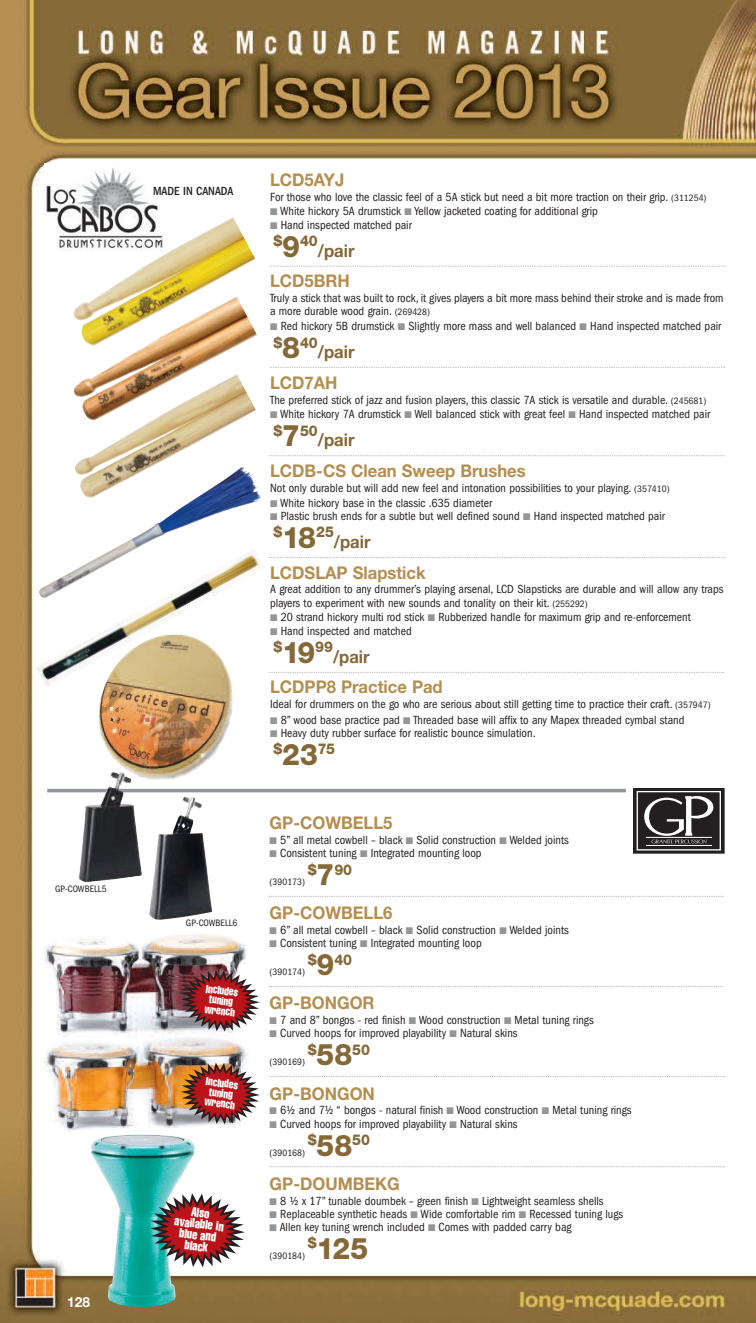
<style>
.page{position:relative;width:756px;height:1323px;background:#fff}
.page>*{position:absolute;margin:0;border:0;box-sizing:border-box;transform-origin:0 0}
.t1{font:800 29.75px "Helvetica Neue";color:#846838;scale:.95 1}
.t2{font:700 17.5px "Helvetica Neue";color:#b38e4f;scale:.95 1}
.t3{font:700 17.5px "Helvetica Neue";color:#846838;scale:.95 1}
.t4{font:800 14.88px "Helvetica Neue";color:#846838;scale:.95 1}
.t5{font:700 14px "Helvetica Neue";color:#fff}
.t6{font:extra-condensed 12.95px/11.4px "Helvetica";color:#fff;text-align:center;scale:.95 1}
.t7{font:condensed 12.25px/13.1px "Franklin Gothic";color:#231f20}
.t8{font:500 condensed 12.25px "Franklin Gothic";color:#231f20}
.t9{font:extra-condensed 11.55px/10.2px "Helvetica";color:#fff;scale:.95 1}
.t10{font:condensed 9.62px "Franklin Gothic";color:#231f20}
.s1{font-size:9.62px}
.s2{color:#939598}
.s3{font-size:29.75px}
</style>
<div class="page">
<img style="left:0;top:0;width:756px;height:1323px">
<img style="left:39px;top:467px;width:223px;height:81px">
<img style="left:45px;top:163px;width:119px;height:89px">
<hr style="left:47px;top:789px;width:579px;height:3px;background:#939598">
<svg style="left:269px;top:266px;width:456px;height:1px"></svg>
<svg style="left:269px;top:367px;width:456px;height:1px"></svg>
<svg style="left:269px;top:455px;width:456px;height:1px"></svg>
<svg style="left:36px;top:548px;width:689px;height:140px"></svg>
<svg style="left:269px;top:896px;width:455px;height:1px"></svg>
<svg style="left:269px;top:986px;width:455px;height:1px"></svg>
<svg style="left:270px;top:1076px;width:455px;height:1px"></svg>
<svg style="left:269px;top:1166px;width:456px;height:1px"></svg>
<img style="left:129px;top:770px;width:66px;height:10px">
<img style="left:191px;top:932px;width:58px;height:38px">
<img style="left:41px;top:1054px;width:99px;height:79px">
<div style="left:633px;top:787px;width:98px;height:67px;background:linear-gradient(to bottom,#fff,#fff)"></div>
<div style="left:633px;top:788px;width:91px;height:65px;background:#231f20"></div>
<div style="left:637px;top:791px;width:84px;height:60px;border:1px solid #fff"></div>
<svg style="left:644px;top:796px;width:69px;height:47px"></svg>
<hr style="left:646px;top:837px;width:66px;height:1px;background:#fff">
<hr style="left:646px;top:845px;width:66px;height:1px;background:#fff">
<img style="left:73px;top:217px;width:183px;height:129px">
<img style="left:74px;top:290px;width:189px;height:131px">
<img style="left:80px;top:374px;width:177px;height:124px">
<img style="left:91px;top:1135px;width:104px;height:172px">
<img style="left:119px;top:772px;width:13px;height:25px">
<img style="left:149px;top:797px;width:63px;height:123px">
<svg style="left:181px;top:970px;width:79px;height:62px"></svg>
<svg style="left:181px;top:1062px;width:79px;height:62px;background:#aa5d55"></svg>
<svg style="left:150px;top:1193px;width:95px;height:74px"></svg>
<p class="t10" style="left:55px;top:886px;width:53px">GP-COWBELL5</p>
<p class="t5" style="left:67px;top:1297px;width:24px">128</p>
<p class="t8" style="left:153px;top:187px;width:82px">MADE IN CANADA</p>
<p class="t10" style="left:186px;top:920px;width:53px">GP-COWBELL6</p>
<p class="t9" style="left:207px;top:984px;width:36px;rotate:7deg">Includes tuning wrench</p>
<p class="t9" style="left:207px;top:1077px;width:36px;rotate:7deg">Includes tuning wrench</p>
<p class="t6" style="left:176px;top:1205px;width:54px;rotate:7deg">Also available in blue and black</p>
<h2 class="t2" style="left:270px;top:173px;width:80px">LCD5AYJ</h2>
<p class="t7" style="left:270px;top:191px;width:438px">For those who love the classic feel of a 5A stick but need a bit more traction on their grip. <span class="s1">(311254)</span></p>
<p class="t7" style="left:270px;top:206px;width:329px"><span class="s2">■</span> White hickory 5A drumstick <span class="s2">■</span> Yellow jacketed coating for additional grip</p>
<p class="t7" style="left:270px;top:219px;width:143px"><span class="s2">■</span> Hand inspected matched pair</p>
<p class="t4" style="left:273px;top:235px;width:48px">$<span class="s3">9</span>40</p>
<h2 class="t3" style="left:318px;top:244px;width:40px">/pair</h2>
<h2 class="t2" style="left:270px;top:275px;width:85px">LCD5BRH</h2>
<p class="t7" style="left:270px;top:292px;width:455px">Truly a stick that was built to rock, it gives players a bit more mass behind their stroke and is made from a more durable wood grain. <span class="s1">(269428)</span></p>
<p class="t7" style="left:270px;top:320px;width:453px"><span class="s2">■</span> Red hickory 5B drumstick <span class="s2">■</span> Slightly more mass and well balanced <span class="s2">■</span> Hand inspected matched pair</p>
<p class="t4" style="left:273px;top:337px;width:48px">$<span class="s3">8</span>40</p>
<h2 class="t3" style="left:318px;top:346px;width:40px">/pair</h2>
<h2 class="t2" style="left:270px;top:376px;width:72px">LCD7AH</h2>
<p class="t7" style="left:270px;top:394px;width:438px">The preferred stick of jazz and fusion players, this classic 7A stick is versatile and durable. <span class="s1">(245681)</span></p>
<p class="t7" style="left:270px;top:409px;width:442px"><span class="s2">■</span> White hickory 7A drumstick <span class="s2">■</span> Well balanced stick with great feel <span class="s2">■</span> Hand inspected matched pair</p>
<p class="t4" style="left:273px;top:425px;width:48px">$<span class="s3">7</span>50</p>
<h2 class="t3" style="left:318px;top:434px;width:40px">/pair</h2>
<h2 class="t2" style="left:270px;top:465px;width:271px">LCDB-CS Clean Sweep Brushes</h2>
<p class="t7" style="left:270px;top:482px;width:401px">Not only durable but will add new feel and intonation possibilities to your playing. <span class="s1">(357410)</span></p>
<p class="t7" style="left:270px;top:497px;width:224px"><span class="s2">■</span> White hickory base in the classic .635 diameter</p>
<p class="t7" style="left:270px;top:510px;width:396px"><span class="s2">■</span> Plastic brush ends for a subtle but well defined sound <span class="s2">■</span> Hand inspected matched pair</p>
<p class="t4" style="left:273px;top:527px;width:65px">$<span class="s3">18</span>25</p>
<h2 class="t3" style="left:334px;top:535px;width:40px">/pair</h2>
<h2 class="t2" style="left:270px;top:566px;width:165px">LCDSLAP Slapstick</h2>
<p class="t7" style="left:270px;top:584px;width:455px">A great addition to any drummer’s playing arsenal, LCD Slapsticks are durable and will allow any traps players to experiment with new sounds and tonality on their kit. <span class="s1">(255292)</span></p>
<p class="t7" style="left:270px;top:612px;width:422px"><span class="s2">■</span> 20 strand hickory multi rod stick <span class="s2">■</span> Rubberized handle for maximum grip and re-enforcement</p>
<p class="t7" style="left:270px;top:625px;width:143px"><span class="s2">■</span> Hand inspected and matched</p>
<p class="t4" style="left:273px;top:641px;width:64px">$<span class="s3">19</span>99</p>
<h2 class="t3" style="left:333px;top:650px;width:40px">/pair</h2>
<h2 class="t2" style="left:270px;top:681px;width:183px">LCDPP8 Practice Pad</h2>
<p class="t7" style="left:270px;top:698px;width:442px">Ideal for drummers on the go who are serious about still getting time to practice their craft. <span class="s1">(357947)</span></p>
<p class="t7" style="left:270px;top:714px;width:416px"><span class="s2">■</span> 8” wood base practice pad <span class="s2">■</span> Threaded base will affix to any Mapex threaded cymbal stand</p>
<p class="t7" style="left:270px;top:727px;width:267px"><span class="s2">■</span> Heavy duty rubber surface for realistic bounce simulation.</p>
<p class="t4" style="left:273px;top:744px;width:66px">$<span class="s3">23</span>75</p>
<h2 class="t2" style="left:270px;top:817px;width:131px">GP-COWBELL5</h2>
<p class="t7" style="left:270px;top:834px;width:301px"><span class="s2">■</span> 5” all metal cowbell – black <span class="s2">■</span> Solid construction <span class="s2">■</span> Welded joints</p>
<p class="t7" style="left:270px;top:848px;width:214px"><span class="s2">■</span> Consistent tuning <span class="s2">■</span> Integrated mounting loop</p>
<p class="t10" style="left:270px;top:879px;width:37px">(390173)</p>
<p class="t4" style="left:308px;top:864px;width:48px">$<span class="s3">7</span>90</p>
<h2 class="t2" style="left:270px;top:907px;width:131px">GP-COWBELL6</h2>
<p class="t7" style="left:270px;top:925px;width:301px"><span class="s2">■</span> 6” all metal cowbell – black <span class="s2">■</span> Solid construction <span class="s2">■</span> Welded joints</p>
<p class="t7" style="left:270px;top:938px;width:214px"><span class="s2">■</span> Consistent tuning <span class="s2">■</span> Integrated mounting loop</p>
<p class="t10" style="left:270px;top:969px;width:37px">(390174)</p>
<p class="t4" style="left:308px;top:954px;width:48px">$<span class="s3">9</span>40</p>
<h2 class="t2" style="left:270px;top:997px;width:112px">GP-BONGOR</h2>
<p class="t7" style="left:270px;top:1015px;width:326px"><span class="s2">■</span> 7 and 8” bongos - red finish <span class="s2">■</span> Wood construction <span class="s2">■</span> Metal tuning rings</p>
<p class="t7" style="left:270px;top:1028px;width:249px"><span class="s2">■</span> Curved hoops for improved playability <span class="s2">■</span> Natural skins</p>
<p class="t10" style="left:270px;top:1059px;width:37px">(390169)</p>
<p class="t4" style="left:308px;top:1044px;width:67px">$<span class="s3">58</span>50</p>
<h2 class="t2" style="left:270px;top:1087px;width:112px">GP-BONGON</h2>
<p class="t7" style="left:270px;top:1105px;width:363px"><span class="s2">■</span> 6½ and 7½ “ bongos - natural finish <span class="s2">■</span> Wood construction <span class="s2">■</span> Metal tuning rings</p>
<p class="t7" style="left:270px;top:1118px;width:249px"><span class="s2">■</span> Curved hoops for improved playability <span class="s2">■</span> Natural skins</p>
<p class="t10" style="left:270px;top:1149px;width:37px">(390168)</p>
<p class="t4" style="left:308px;top:1134px;width:67px">$<span class="s3">58</span>50</p>
<h2 class="t2" style="left:270px;top:1177px;width:139px">GP-DOUMBEKG</h2>
<p class="t7" style="left:270px;top:1195px;width:336px"><span class="s2">■</span> 8 ½ x 17” tunable doumbek – green finish <span class="s2">■</span> Lightweight seamless shells</p>
<p class="t7" style="left:270px;top:1208px;width:355px"><span class="s2">■</span> Replaceable synthetic heads <span class="s2">■</span> Wide comfortable rim <span class="s2">■</span> Recessed tuning lugs</p>
<p class="t7" style="left:270px;top:1221px;width:304px"><span class="s2">■</span> Allen key tuning wrench included <span class="s2">■</span> Comes with padded carry bag</p>
<p class="t10" style="left:270px;top:1252px;width:37px">(390184)</p>
<h1 class="t1" style="left:308px;top:1238px;width:65px"><sup>$</sup>125</h1>
</div>
